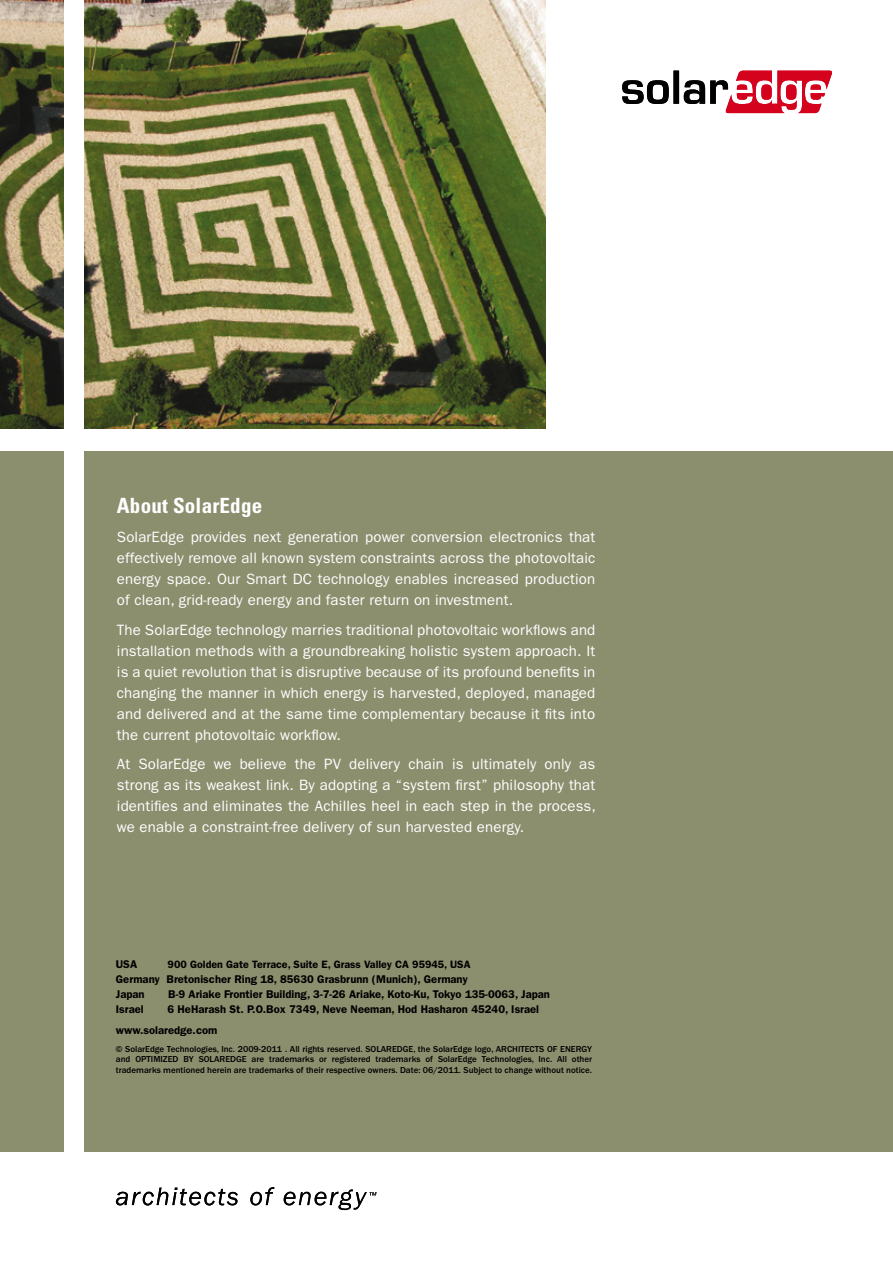
<style>
.page{position:relative;width:893px;height:1263px;background:#fff}
.page>*{position:absolute;margin:0;border:0;box-sizing:border-box;transform-origin:0 0}
.t1{font:700 condensed 21px "Univers LT Std";letter-spacing:.01em;color:#fff}
.t2{font:15px/21px "ITC Franklin Gothic Std";letter-spacing:.01em;color:#fff;text-align:justify}
.t3{font:600 11.25px/15px "ITC Franklin Gothic Std";color:#000}
.t4{font:600 10.65px "ITC Franklin Gothic Std";color:#000}
.t5{font:500 9px/10.5px "ITC Franklin Gothic Std";color:#000;text-align:justify}
</style>
<div class="page">
<img style="left:0;top:0;width:546px;height:429px">
<div style="left:0;top:451px;width:893px;height:700px;background:#8c8f6e"></div>
<div style="left:64px;top:0;width:19px;height:1263px;background:#fff"></div>
<svg style="left:622px;top:71px;width:210px;height:42px"></svg>
<svg style="left:116px;top:1187px;width:122px;height:18px"></svg>
<svg style="left:250px;top:1187px;width:24px;height:18px"></svg>
<svg style="left:284px;top:1189px;width:92px;height:21px"></svg>
<h1 class="t1" style="left:117px;top:492px;width:147px">About SolarEdge</h1>
<p class="t2" style="left:117px;top:527px;width:480px">SolarEdge provides next generation power conversion electronics that effectively remove all known system constraints across the photovoltaic energy space. Our Smart DC technology enables increased production of clean, grid-ready energy and faster return on investment.</p>
<p class="t2" style="left:117px;top:619px;width:480px">The SolarEdge technology marries traditional photovoltaic workflows and installation methods with a groundbreaking holistic system approach. It is a quiet revolution that is disruptive because of its profound benefits in changing the manner in which energy is harvested, deployed, managed and delivered and at the same time complementary because it fits into the current photovoltaic workflow.</p>
<p class="t2" style="left:117px;top:754px;width:481px">At SolarEdge we believe the PV delivery chain is ultimately only as strong as its weakest link. By adopting a “system first” philosophy that identifies and eliminates the Achilles heel in each step in the process, we enable a constraint-free delivery of sun harvested energy.</p>
<p class="t3" style="left:116px;top:957px;width:23px">USA</p>
<p class="t4" style="left:168px;top:958px;width:304px">900 Golden Gate Terrace, Suite E, Grass Valley CA 95945, USA</p>
<p class="t3" style="left:116px;top:972px;width:353px">Germany Bretonischer Ring 18, 85630 Grasbrunn (Munich), Germany<br>Japan</p>
<p class="t3" style="left:168px;top:987px;width:383px">B-9 Ariake Frontier Building, 3-7-26 Ariake, Koto-Ku, Tokyo 135-0063, Japan</p>
<p class="t3" style="left:116px;top:1002px;width:29px">Israel</p>
<p class="t3" style="left:167px;top:1002px;width:373px">6 HeHarash St. P.O.Box 7349, Neve Neeman, Hod Hasharon 45240, Israel</p>
<p class="t5" style="left:116px;top:1043px;width:478px">© SolarEdge Technologies, Inc. 2009-2011 . All rights reserved. SOLAREDGE, the SolarEdge logo, ARCHITECTS OF ENERGY and OPTIMIZED BY SOLAREDGE are trademarks or registered trademarks of SolarEdge Technologies, Inc. All other trademarks mentioned herein are trademarks of their respective owners. Date: 06/2011. Subject to change without notice.</p>
<p class="t3" style="left:116px;top:1022px;width:103px">www.solaredge.com</p>
</div>
